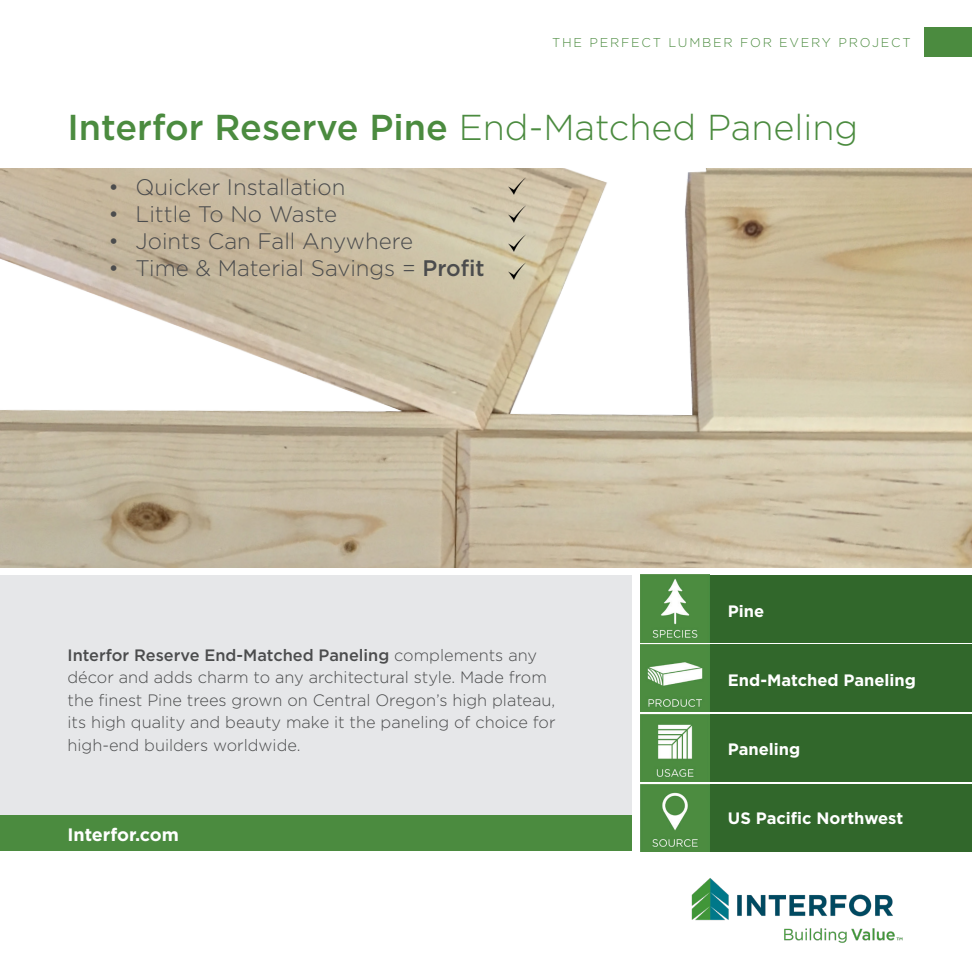
<style>
.page{position:relative;width:972px;height:972px;background:#fff}
.page>*{position:absolute;margin:0;border:0;box-sizing:border-box;transform-origin:0 0}
.t1{font:500 36px "Gotham";color:#4b8b3f}
.t2{font:300 22.5px "Gotham";color:#4b4c4d}
.t3{font:700 18px "Gotham";color:#fff}
.t4{font:300 16.5px/22.5px "Gotham";color:#4b4c4d}
.t5{font:700 16.5px "Gotham";color:#fff}
.t6{font:300 12.75px "Gotham";letter-spacing:.14em;color:#4b8b3f}
.s1{font-weight:300}
.s2{font-weight:500}
</style>
<div class="page">
<div style="left:710px;top:575px;width:262px;height:67px;background:#31672b"></div>
<div style="left:710px;top:645px;width:262px;height:67px;background:#31672b"></div>
<div style="left:710px;top:714px;width:262px;height:67px;background:#31672b"></div>
<div style="left:710px;top:784px;width:262px;height:67px;background:#31672b"></div>
<div style="left:0;top:575px;width:632px;height:240px;background:#e6e7e9"></div>
<img style="left:691px;top:878px;width:212px;height:65px">
<div style="left:0;top:815px;width:632px;height:36px;background:#4b8b3f"></div>
<div style="left:924px;top:28px;width:48px;height:29px;background:#4b8b3f"></div>
<img style="left:641px;top:575px;width:69px;height:67px">
<img style="left:641px;top:645px;width:69px;height:67px">
<img style="left:641px;top:714px;width:69px;height:67px">
<img style="left:641px;top:784px;width:69px;height:67px">
<img style="left:0;top:168px;width:972px;height:399px">
<img style="left:508px;top:177px;width:17px;height:17px">
<img style="left:508px;top:206px;width:17px;height:17px">
<img style="left:508px;top:234px;width:17px;height:17px">
<img style="left:508px;top:263px;width:17px;height:17px">
<p class="t6" style="left:552px;top:34px;width:360px">THE PERFECT LUMBER FOR EVERY PROJECT</p>
<p class="t1" style="left:68px;top:104px;width:792px">Interfor Reserve Pine <span class="s1">End-Matched Paneling</span></p>
<p class="t2" style="left:109px;top:173px;width:238px">• Quicker Installation</p>
<p class="t2" style="left:109px;top:200px;width:230px">• Little To No Waste</p>
<p class="t2" style="left:109px;top:227px;width:306px">• Joints Can Fall Anywhere</p>
<p class="t2" style="left:109px;top:254px;width:378px">• Time &amp; Material Savings = <span class="s2">Profit</span></p>
<p class="t4" style="left:68px;top:643px;width:490px"><span class="s2">Interfor Reserve End-Matched Paneling</span> complements any décor and adds charm to any architectural style. Made from the finest Pine trees grown on Central Oregon’s high plateau, its high quality and beauty make it the paneling of choice for high-end builders worldwide.</p>
<p class="t3" style="left:68px;top:822px;width:113px">Interfor.com</p>
<p class="t5" style="left:728px;top:600px;width:38px">Pine</p>
<p class="t5" style="left:728px;top:669px;width:190px">End-Matched Paneling</p>
<p class="t5" style="left:728px;top:738px;width:74px">Paneling</p>
<p class="t5" style="left:728px;top:808px;width:177px">US Pacific Northwest</p>
</div>
